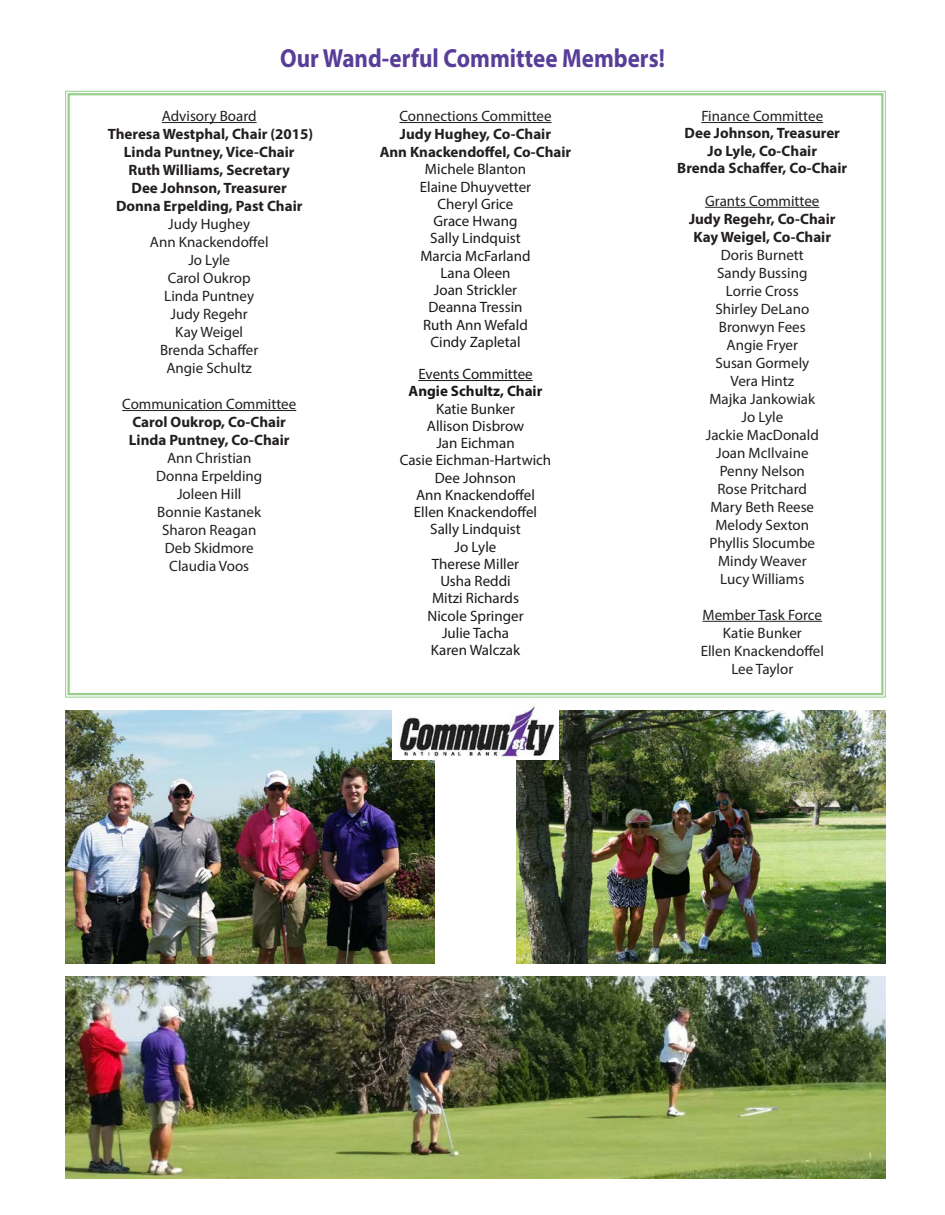
<style>
.page{position:relative;width:945px;height:1215px;background:#fff}
.page>*{position:absolute;margin:0;border:0;box-sizing:border-box;transform-origin:0 0}
.t1{font:700 26.25px "Myriad Pro";color:#593e99;scale:.88 1}
.t2{font:15px "Myriad Pro";color:#231f20}
.t3{font:15px/17.2px "Myriad Pro";color:#191919;text-align:center}
.t4{font:700 15px/17.2px "Myriad Pro";color:#231f20;text-align:center}
.s1{font-weight:700}
.s2{font-weight:400}
</style>
<div class="page">
<svg style="left:65px;top:91px;width:821px;height:607px"></svg>
<hr style="left:399px;top:122px;width:153px;height:1px;background:#231f20">
<hr style="left:418px;top:380px;width:115px;height:1px;background:#191919">
<hr style="left:162px;top:122px;width:95px;height:1px;background:#231f20">
<hr style="left:122px;top:410px;width:174px;height:1px;background:#231f20">
<hr style="left:701px;top:122px;width:122px;height:1px;background:#231f20">
<hr style="left:705px;top:207px;width:114px;height:1px;background:#231f20">
<hr style="left:703px;top:621px;width:119px;height:1px;background:#231f20">
<img style="left:65px;top:710px;width:370px;height:254px">
<img style="left:516px;top:710px;width:370px;height:254px">
<img style="left:65px;top:976px;width:821px;height:202px">
<img style="left:392px;top:705px;width:167px;height:55px">
<h1 class="t1" style="left:280px;top:41px;width:439px">Our Wand-erful Committee Members!</h1>
<p class="t2" style="left:162px;top:107px;width:96px">Advisory Board</p>
<p class="t4" style="left:108px;top:125px;width:207px;line-height:18px">Theresa Westphal, Chair (2015)<br>Linda Puntney, Vice-Chair<br>Ruth Williams, Secretary</p>
<p class="t4" style="left:132px;top:179px;width:157px">Dee Johnson, Treasurer</p>
<p class="t4" style="left:116px;top:197px;width:188px">Donna Erpelding, Past Chair</p>
<p class="t2" style="left:168px;top:215px;width:83px">Judy Hughey</p>
<p class="t2" style="left:150px;top:233px;width:120px">Ann Knackendoffel</p>
<p class="t2" style="left:188px;top:251px;width:43px">Jo Lyle</p>
<p class="t2" style="left:168px;top:269px;width:84px">Carol Oukrop</p>
<p class="t2" style="left:164px;top:287px;width:91px">Linda Puntney</p>
<p class="t2" style="left:171px;top:305px;width:79px">Judy Regehr</p>
<p class="t2" style="left:175px;top:323px;width:69px">Kay Weigel</p>
<p class="t2" style="left:160px;top:341px;width:100px">Brenda Schaffer</p>
<p class="t2" style="left:166px;top:359px;width:87px">Angie Schultz</p>
<p class="t2" style="left:122px;top:395px;width:176px">Communication Committee</p>
<p class="t4" style="left:133px;top:413px;width:155px">Carol Oukrop, Co-Chair</p>
<p class="t4" style="left:129px;top:431px;width:162px">Linda Puntney, Co-Chair</p>
<p class="t2" style="left:167px;top:449px;width:86px">Ann Christian</p>
<p class="t2" style="left:156px;top:467px;width:107px">Donna Erpelding</p>
<p class="t2" style="left:177px;top:485px;width:66px">Joleen Hill</p>
<p class="t2" style="left:157px;top:503px;width:105px">Bonnie Kastanek</p>
<p class="t2" style="left:162px;top:521px;width:96px">Sharon Reagan</p>
<p class="t2" style="left:165px;top:539px;width:90px">Deb Skidmore</p>
<p class="t2" style="left:169px;top:557px;width:81px">Claudia Voos</p>
<p class="t2" style="left:399px;top:107px;width:154px">Connections Committee</p>
<p class="t4" style="left:400px;top:125px;width:153px">Judy Hughey, Co-Chair</p>
<p class="t4" style="left:380px;top:143px;width:193px">Ann Knackendoffel, Co-Chair</p>
<p class="t3" style="left:420px;top:160px;width:113px">Michele Blanton<br>Elaine Dhuyvetter<br>Cheryl Grice<br>Grace Hwang<br>Sally Lindquist<br>Marcia McFarland<br>Lana Oleen<br>Joan Strickler<br>Deanna Tressin<br>Ruth Ann Wefald<br>Cindy Zapletal</p>
<p class="t3" style="left:400px;top:365px;width:153px">Events Committee<br><span class="s1">Angie Schultz, Chair<br></span>Katie Bunker<br>Allison Disbrow<br>Jan Eichman<br>Casie Eichman-Hartwich<br>Dee Johnson<br>Ann Knackendoffel<br>Ellen Knackendoffel<br>Sally Lindquist<br>Jo Lyle<br>Therese Miller<br>Usha Reddi<br>Mitzi Richards<br>Nicole Springer<br>Julie Tacha<br>Karen Walczak</p>
<p class="t4" style="left:677px;top:107px;width:172px"><span class="s2">Finance Committee<br></span>Dee Johnson, Treasurer<br>Jo Lyle, Co-Chair<br>Brenda Schaffer, Co-Chair</p>
<p class="t2" style="left:705px;top:192px;width:116px">Grants Committee</p>
<p class="t4" style="left:689px;top:210px;width:148px">Judy Regehr, Co-Chair</p>
<p class="t4" style="left:694px;top:228px;width:139px">Kay Weigel, Co-Chair</p>
<p class="t2" style="left:721px;top:246px;width:85px">Doris Burnett</p>
<p class="t2" style="left:717px;top:264px;width:92px">Sandy Bussing</p>
<p class="t2" style="left:726px;top:282px;width:74px">Lorrie Cross</p>
<p class="t2" style="left:715px;top:300px;width:95px">Shirley DeLano</p>
<p class="t2" style="left:719px;top:318px;width:88px">Bronwyn Fees</p>
<p class="t2" style="left:727px;top:336px;width:73px">Angie Fryer</p>
<p class="t2" style="left:715px;top:354px;width:95px">Susan Gormely</p>
<p class="t2" style="left:730px;top:372px;width:65px">Vera Hintz</p>
<p class="t2" style="left:709px;top:390px;width:107px">Majka Jankowiak</p>
<p class="t2" style="left:741px;top:408px;width:43px">Jo Lyle</p>
<p class="t2" style="left:706px;top:426px;width:114px">Jackie MacDonald</p>
<p class="t2" style="left:716px;top:444px;width:94px">Joan McIlvaine</p>
<p class="t2" style="left:720px;top:462px;width:87px">Penny Nelson</p>
<p class="t2" style="left:718px;top:480px;width:91px">Rose Pritchard</p>
<p class="t2" style="left:710px;top:498px;width:105px">Mary Beth Reese</p>
<p class="t2" style="left:715px;top:516px;width:95px">Melody Sexton</p>
<p class="t2" style="left:710px;top:534px;width:107px">Phyllis Slocumbe</p>
<p class="t2" style="left:718px;top:552px;width:90px">Mindy Weaver</p>
<p class="t2" style="left:720px;top:570px;width:86px">Lucy Williams</p>
<p class="t2" style="left:703px;top:606px;width:121px">Member Task Force</p>
<p class="t2" style="left:723px;top:624px;width:80px">Katie Bunker</p>
<p class="t2" style="left:701px;top:642px;width:125px">Ellen Knackendoffel</p>
<p class="t2" style="left:731px;top:660px;width:63px">Lee Taylor</p>
</div>
